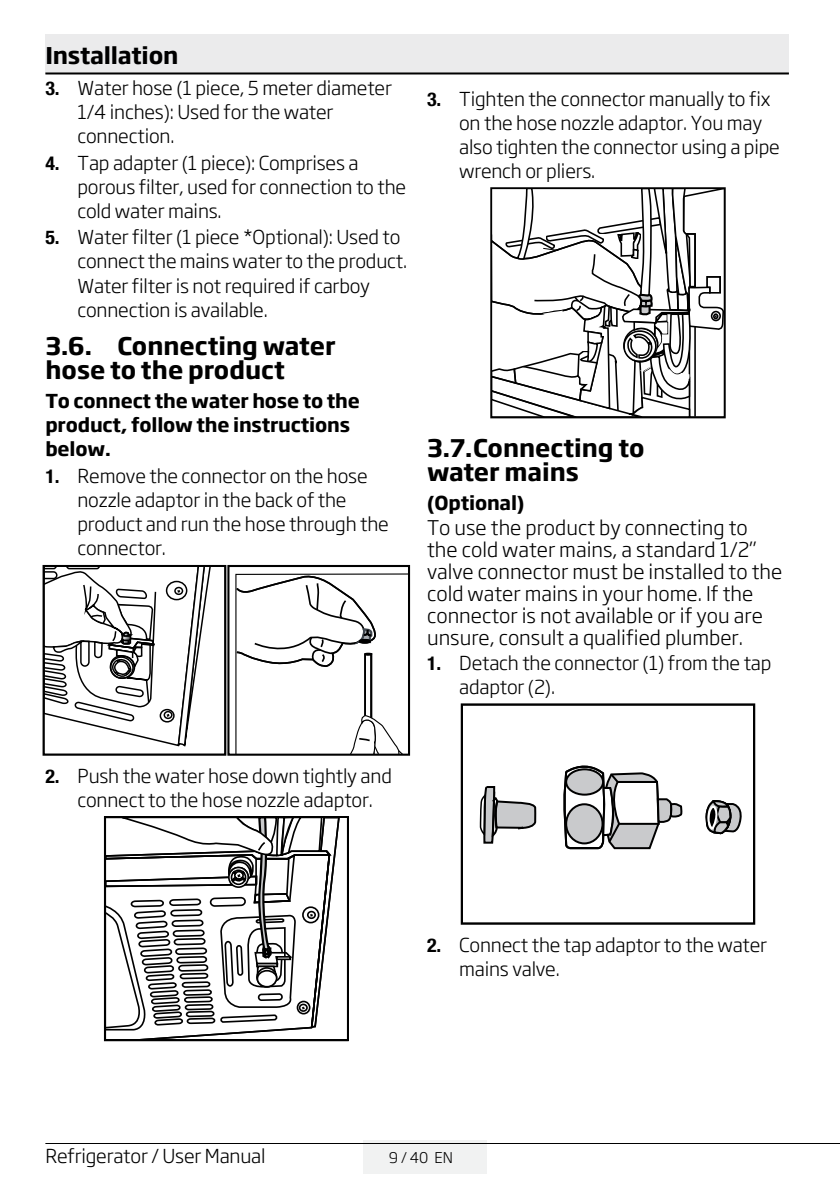
<style>
.page{position:relative;width:840px;height:1191px;background:#fff}
.page>*{position:absolute;margin:0;border:0;box-sizing:border-box;transform-origin:0 0}
.t1{font:700 24px/24px "Soho Gothic Pro";color:#000}
.t2{font:700 22.8px "Soho Gothic Pro";letter-spacing:-.01em;color:#000}
.t3{font:300 20px/22px "Soho Gothic Pro";color:#000}
.t4{font:300 19px/24px "Soho Gothic Pro";letter-spacing:-.01em;color:#000}
.t5{font:700 19px/24px "Soho Gothic Pro";letter-spacing:-.01em;color:#000}
.t6{font:300 14.6px "Soho Gothic Pro";color:#000}
.s1{font-family:"Helvetica Neue LT Pro";font-weight:700;font-stretch:condensed}
</style>
<div class="page">
<div style="left:363px;top:1140px;width:123px;height:33px;background:#f1f2f2"></div>
<hr style="left:45px;top:1143px;width:794px;height:1px;background:#000">
<div style="left:45px;top:34px;width:743px;height:40px;background:#ebebec"></div>
<hr style="left:45px;top:72px;width:743px;height:2px;background:#000">
<svg style="left:46px;top:568px;width:165px;height:179px"></svg>
<div style="left:43px;top:565px;width:183px;height:190px;border:2px solid #000"></div>
<svg style="left:235px;top:573px;width:172px;height:179px"></svg>
<div style="left:227px;top:565px;width:183px;height:190px;border:2px solid #000"></div>
<svg style="left:107px;top:820px;width:233px;height:217px"></svg>
<div style="left:104px;top:816px;width:244px;height:225px;border:1px solid #000"></div>
<svg style="left:494px;top:191px;width:227px;height:223px"></svg>
<div style="left:490px;top:187px;width:235px;height:231px;border:2px solid #000"></div>
<svg style="left:479px;top:786px;width:58px;height:58px"></svg>
<svg style="left:563px;top:765px;width:119px;height:85px"></svg>
<svg style="left:705px;top:800px;width:36px;height:35px"></svg>
<div style="left:460px;top:703px;width:294px;height:221px;border:2px solid #000"></div>
<p class="t2" style="left:45px;top:37px;width:134px">Installation</p>
<p class="t4" style="left:77px;top:75px;width:316px;text-indent:-32px"><span class="s1">3.</span> Water hose (1 piece, 5 meter diameter<br>1/4 inches): Used for the water connection.</p>
<p class="t4" style="left:77px;top:149px;width:330px;text-indent:-32px"><span class="s1">4.</span> Tap adapter (1 piece): Comprises a porous filter, used for connection to the cold water mains.</p>
<p class="t4" style="left:77px;top:224px;width:331px;text-indent:-32px"><span class="s1">5.</span> Water filter (1 piece *Optional): Used to connect the mains water to the product.<br>Water filter is not required if carboy connection is available.</p>
<p class="t1" style="left:45px;top:332px;width:291px">3.6. Connecting water hose to the product</p>
<p class="t5" style="left:45px;top:388px;width:316px">To connect the water hose to the product, follow the instructions below.</p>
<p class="t4" style="left:77px;top:463px;width:313px;text-indent:-32px"><span class="s1">1.</span> Remove the connector on the hose nozzle adaptor in the back of the product and run the hose through the connector.</p>
<p class="t4" style="left:459px;top:85px;width:322px;text-indent:-32px"><span class="s1">3.</span> Tighten the connector manually to fix on the hose nozzle adaptor. You may also tighten the connector using a pipe wrench or pliers.</p>
<p class="t1" style="left:427px;top:434px;width:219px">3.7.Connecting to water mains</p>
<p class="t5" style="left:427px;top:490px;width:99px">(Optional)</p>
<p class="t3" style="left:427px;top:515px;width:356px">To use the product by connecting to the cold water mains, a standard 1/2” valve connector must be installed to the cold water mains in your home. If the connector is not available or if you are unsure, consult a qualified plumber.</p>
<p class="t4" style="left:459px;top:649px;width:314px;text-indent:-32px"><span class="s1">1.</span> Detach the connector (1) from the tap adaptor (2).</p>
<p class="t4" style="left:77px;top:762px;width:316px;text-indent:-32px"><span class="s1">2.</span> Push the water hose down tightly and connect to the hose nozzle adaptor.</p>
<p class="t4" style="left:459px;top:931px;width:309px;text-indent:-32px"><span class="s1">2.</span> Connect the tap adaptor to the water mains valve.</p>
<p class="t4" style="left:45px;top:1143px;width:221px">Refrigerator / User Manual</p>
<p class="t6" style="left:388px;top:1146px;width:65px">9 / 40 EN</p>
</div>
